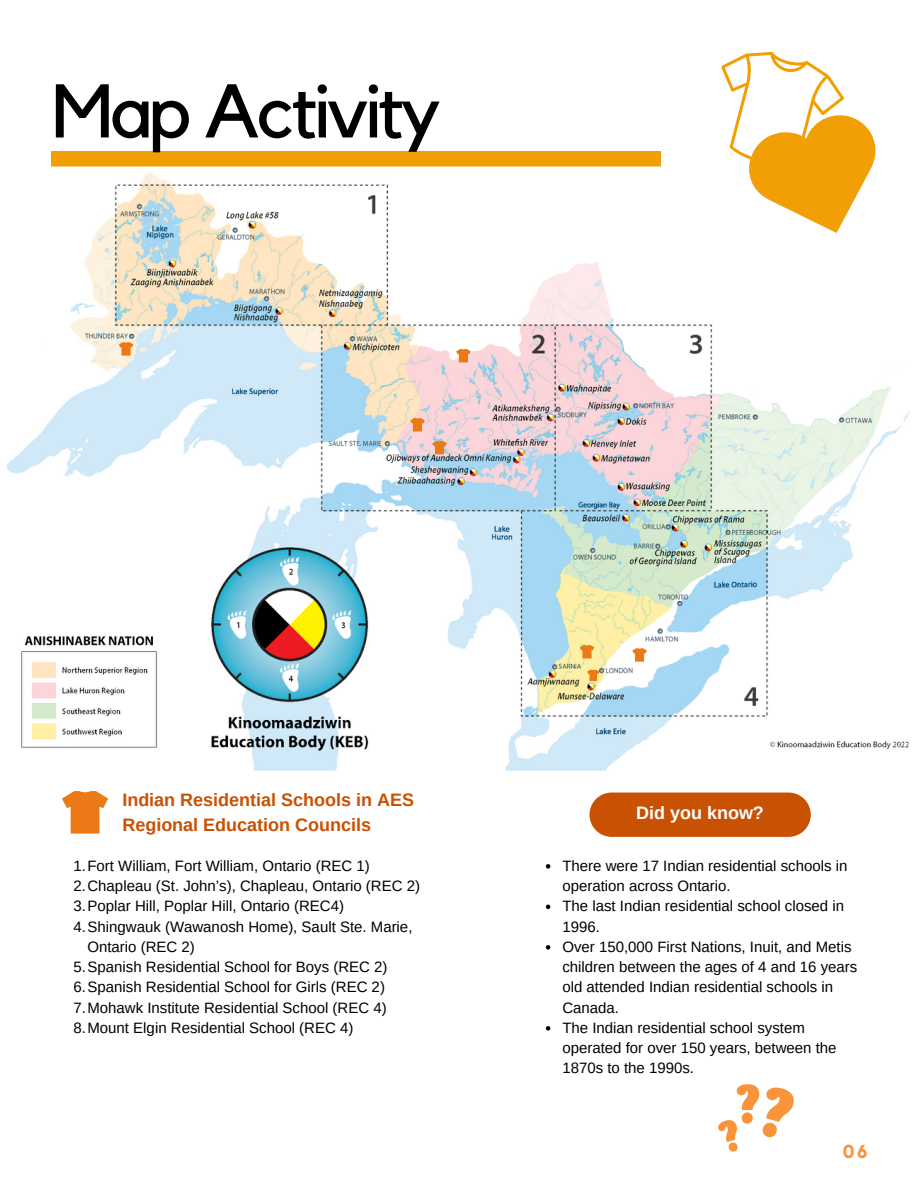
<style>
.page{position:relative;width:918px;height:1188px;background:#fff}
.page>*{position:absolute;margin:0;border:0;box-sizing:border-box;transform-origin:0 0}
.t1{font:75px "Kollektif";letter-spacing:-.04em;color:#000}
.t2{font:700 18.75px "Kollektif";color:#f9943b}
.t3{font:700 18px/24.8px "Arimo";color:#c85103}
.t4{font:700 18px "Arimo";color:#fff}
.t5{font:15px/20.2px "Arimo";color:#000}
</style>
<div class="page">
<div style="left:51px;top:152px;width:610px;height:15px;background:#f29f05"></div>
<img style="left:6px;top:166px;width:904px;height:604px">
<svg style="left:700px;top:52px;width:177px;height:181px"></svg>
<svg style="left:589px;top:793px;width:222px;height:44px;background:#ca590e"></svg>
<svg style="left:718px;top:1084px;width:76px;height:68px"></svg>
<svg style="left:119px;top:342px;width:14px;height:14px"></svg>
<svg style="left:546px;top:864px;width:4px;height:5px"></svg>
<svg style="left:546px;top:905px;width:4px;height:4px"></svg>
<svg style="left:546px;top:945px;width:4px;height:5px"></svg>
<svg style="left:546px;top:1026px;width:4px;height:5px"></svg>
<svg style="left:456px;top:349px;width:15px;height:13px"></svg>
<svg style="left:410px;top:418px;width:15px;height:13px"></svg>
<svg style="left:432px;top:441px;width:15px;height:13px"></svg>
<svg style="left:580px;top:645px;width:14px;height:13px"></svg>
<svg style="left:587px;top:670px;width:12px;height:11px"></svg>
<svg style="left:632px;top:648px;width:15px;height:14px"></svg>
<svg style="left:62px;top:791px;width:46px;height:43px"></svg>
<p class="t1" style="left:51px;top:77px;width:391px">Map Activity</p>
<p class="t3" style="left:122px;top:787px;width:293px">Indian Residential Schools in AES<br>Regional Education Councils</p>
<p class="t5" style="left:73px;top:855px;width:298px">1.Fort William, Fort William, Ontario (REC 1)</p>
<p class="t5" style="left:73px;top:876px;width:348px">2.Chapleau (St. John’s), Chapleau, Ontario (REC 2)</p>
<p class="t5" style="left:73px;top:896px;width:272px">3.Poplar Hill, Poplar Hill, Ontario (REC4)</p>
<p class="t5" style="left:87px;top:916px;width:326px;text-indent:-14px">4.Shingwauk (Wawanosh Home), Sault Ste. Marie,<br>Ontario (REC 2)</p>
<p class="t5" style="left:73px;top:957px;width:316px">5.Spanish Residential School for Boys (REC 2)</p>
<p class="t5" style="left:73px;top:977px;width:313px">6.Spanish Residential School for Girls (REC 2)</p>
<p class="t5" style="left:73px;top:997px;width:315px">7.Mohawk Institute Residential School (REC 4)</p>
<p class="t5" style="left:73px;top:1017px;width:281px">8.Mount Elgin Residential School (REC 4)</p>
<p class="t4" style="left:636px;top:803px;width:129px">Did you know?</p>
<p class="t5" style="left:562px;top:855px;width:287px">There were 17 Indian residential schools in operation across Ontario.</p>
<p class="t5" style="left:562px;top:896px;width:283px">The last Indian residential school closed in<br>1996.</p>
<p class="t5" style="left:562px;top:936px;width:297px">Over 150,000 First Nations, Inuit, and Metis children between the ages of 4 and 16 years old attended Indian residential schools in Canada.</p>
<p class="t5" style="left:562px;top:1017px;width:276px">The Indian residential school system operated for over 150 years, between the<br>1870s to the 1990s.</p>
<p class="t2" style="left:843px;top:1143px;width:27px">06</p>
</div>
